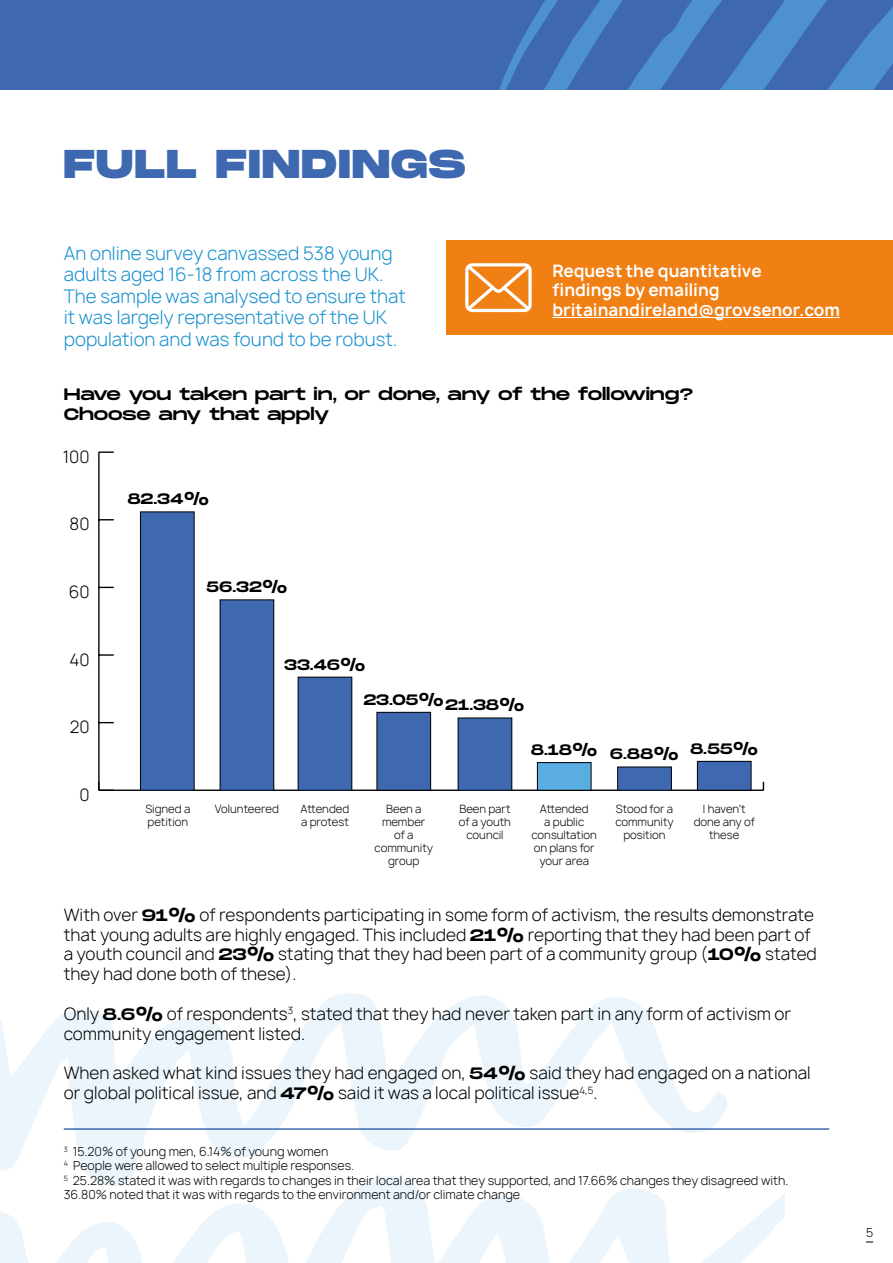
<style>
.page{position:relative;width:893px;height:1263px;background:#fff}
.page>*{position:absolute;margin:0;border:0;box-sizing:border-box;transform-origin:0 0}
.t1{font:800 40.2px "Monument Extended";letter-spacing:.04em;color:#3e69b1}
.t2{font:300 18px/21.6px "Manrope";color:#1790d0}
.t3{font:300 16.5px/19.8px "Manrope";color:#000}
.t4{font:700 16.5px/19.8px "Manrope";color:#fff}
.t5{font:16.5px/19.8px "Monument Extended";letter-spacing:-.01em;color:#000}
.t6{font:15.15px "Monument Extended";letter-spacing:-.01em;color:#000}
.t7{font:300 12px/14.4px "Manrope";color:#000}
.t8{font:300 10.95px/13.2px "Manrope";color:#000;text-align:center}
.s1{font-family:"Monument Extended";font-weight:400}
</style>
<div class="page">
<div style="left:0;top:0;width:893px;height:89px;background:#3e69b1"></div>
<svg style="left:499px;top:0;width:394px;height:89px"></svg>
<div style="left:446px;top:240px;width:447px;height:95px;background:#f07f14"></div>
<hr style="left:552px;top:317px;width:288px;height:1px;background:#fff">
<svg style="left:465px;top:263px;width:67px;height:49px"></svg>
<hr style="left:99px;top:789px;width:664px;height:2px;background:#000">
<hr style="left:98px;top:452px;width:2px;height:338px;background:#000">
<svg style="left:98px;top:782px;width:16px;height:9px"></svg>
<svg style="left:100px;top:722px;width:14px;height:1px"></svg>
<svg style="left:100px;top:654px;width:14px;height:2px"></svg>
<svg style="left:100px;top:587px;width:14px;height:1px"></svg>
<svg style="left:100px;top:519px;width:14px;height:1px"></svg>
<svg style="left:99px;top:451px;width:15px;height:2px"></svg>
<div style="left:697px;top:761px;width:54px;height:29px;background:#3e69b1"></div>
<div style="left:697px;top:761px;width:54px;height:29px;border:1px solid #000"></div>
<div style="left:618px;top:767px;width:53px;height:23px;background:#3e69b1"></div>
<div style="left:617px;top:767px;width:55px;height:23px;border:1px solid #000"></div>
<div style="left:537px;top:763px;width:54px;height:27px;background:#59ade1"></div>
<div style="left:537px;top:762px;width:54px;height:28px;border:1px solid #000"></div>
<div style="left:458px;top:718px;width:54px;height:72px;background:#3e69b1"></div>
<div style="left:458px;top:718px;width:54px;height:72px;border:1px solid #000"></div>
<div style="left:377px;top:712px;width:54px;height:78px;background:#3e69b1"></div>
<div style="left:377px;top:712px;width:54px;height:78px;border:1px solid #000"></div>
<div style="left:298px;top:677px;width:54px;height:113px;background:#3e69b1"></div>
<div style="left:298px;top:677px;width:54px;height:113px;border:1px solid #000"></div>
<div style="left:220px;top:600px;width:54px;height:190px;background:#3e69b1"></div>
<div style="left:220px;top:599px;width:54px;height:191px;border:1px solid #000"></div>
<div style="left:140px;top:512px;width:54px;height:278px;background:#3e69b1"></div>
<div style="left:140px;top:511px;width:55px;height:279px;border:1px solid #000"></div>
<svg style="left:0;top:1187px;width:784px;height:76px"></svg>
<svg style="left:0;top:993px;width:727px;height:194px"></svg>
<hr style="left:64px;top:1128px;width:765px;height:2px;background:#3e69b1">
<h1 class="t1" style="left:64px;top:134px;width:403px">FULL FINDINGS</h1>
<p class="t2" style="left:64px;top:242px;width:343px">An online survey canvassed 538 young adults aged 16-18 from across the UK.<br>The sample was analysed to ensure that it was largely representative of the UK population and was found to be robust.</p>
<p class="t4" style="left:552px;top:261px;width:289px">Request the quantitative<br>findings by emailing britainandireland@grovsenor.com</p>
<p class="t5" style="left:64px;top:384px;width:631px">Have you taken part in, or done, any of the following?<br>Choose any that apply</p>
<p class="t3" style="left:63px;top:447px;width:28px">100</p>
<p class="t3" style="left:70px;top:514px;width:21px">80</p>
<p class="t3" style="left:69px;top:582px;width:22px">60</p>
<p class="t3" style="left:69px;top:650px;width:22px">40</p>
<p class="t3" style="left:70px;top:717px;width:21px">20</p>
<p class="t3" style="left:79px;top:785px;width:12px">0</p>
<p class="t6" style="left:127px;top:488px;width:83px">82.34%</p>
<p class="t6" style="left:206px;top:576px;width:83px">56.32%</p>
<p class="t6" style="left:284px;top:653px;width:83px">33.46%</p>
<p class="t6" style="left:363px;top:691px;width:163px">23.05%21.38%</p>
<p class="t6" style="left:531px;top:738px;width:229px">8.18% 6.88% 8.55%</p>
<p class="t8" style="left:145px;top:802px;width:47px;text-align:left">Signed a petition</p>
<p class="t8" style="left:215px;top:802px;width:66px">Volunteered</p>
<p class="t8" style="left:301px;top:802px;width:50px;text-align:left">Attended a protest</p>
<p class="t8" style="left:375px;top:802px;width:60px">Been a member<br>of a community group</p>
<p class="t8" style="left:459px;top:802px;width:54px">Been part of a youth council</p>
<p class="t8" style="left:532px;top:802px;width:67px">Attended<br>a public consultation on plans for your area</p>
<p class="t8" style="left:615px;top:802px;width:60px">Stood for a community position</p>
<p class="t8" style="left:694px;top:802px;width:63px">I haven’t done any of these</p>
<p class="t3" style="left:64px;top:905px;width:755px">With over <span class="s1">91%</span> of respondents participating in some form of activism, the results demonstrate that young adults are highly engaged. This included <span class="s1">21%</span> reporting that they had been part of a youth council and <span class="s1">23%</span> stating that they had been part of a community group (<span class="s1">10%</span> stated they had done both of these).</p>
<p class="t3" style="left:64px;top:1004px;width:729px">Only <span class="s1">8.6%</span> of respondents<sup>3</sup>, stated that they had never taken part in any form of activism or community engagement listed.</p>
<p class="t3" style="left:64px;top:1063px;width:748px">When asked what kind issues they had engaged on, <span class="s1">54%</span> said they had engaged on a national or global political issue, and <span class="s1">47%</span> said it was a local political issue<sup>4,5</sup>.</p>
<p class="t7" style="left:64px;top:1144px;width:726px"><sup>3</sup> 15.20% of young men, 6.14% of young women<br><sup>4</sup> People were allowed to select multiple responses.<br><sup>5</sup> 25.28% stated it was with regards to changes in their local area that they supported, and 17.66% changes they disagreed with.<br>36.80% noted that it was with regards to the environment and/or climate change</p>
<p class="t7" style="left:866px;top:1226px;width:9px">5</p>
</div>
